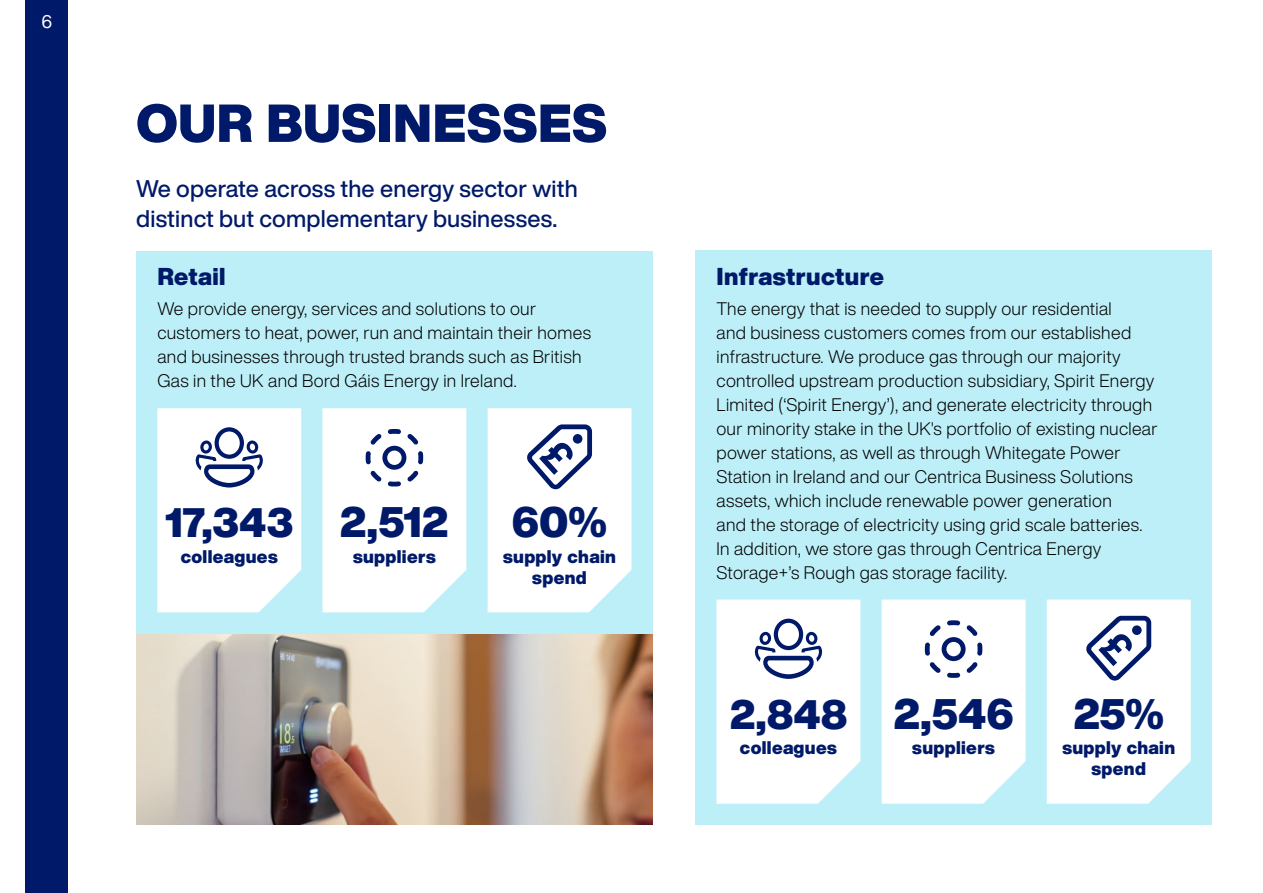
<style>
.page{position:relative;width:1263px;height:893px;background:#fff}
.page>*{position:absolute;margin:0;border:0;box-sizing:border-box;transform-origin:0 0}
.t1{font:900 52.5px "Helvetica Now Display";letter-spacing:.01em;color:#001a69}
.t2{font:900 42px "Helvetica Now Display";letter-spacing:-.01em;color:#001a69}
.t3{font:900 40.5px "Helvetica Now Display";color:#001a69}
.t4{font:900 24px "Helvetica Now Display";letter-spacing:.02em;color:#001a69}
.t5{font:500 23.7px/30px "Helvetica Now Display";letter-spacing:.01em;color:#001a69}
.t6{font:900 18px/21px "Helvetica Now Display";letter-spacing:.02em;color:#001a69;text-align:center}
.t7{font:18px "Helvetica Now Display";color:#fff}
.t8{font:300 17.85px/24px "Helvetica Now Display";letter-spacing:.02em;color:#000}
</style>
<div class="page">
<div style="left:26px;top:0;width:42px;height:893px;background:#001a69"></div>
<img style="left:136px;top:634px;width:517px;height:191px">
<div style="left:136px;top:251px;width:517px;height:383px;background:#bdeff8"></div>
<div style="left:695px;top:251px;width:517px;height:574px;background:#bdeff8"></div>
<svg style="left:322px;top:408px;width:144px;height:204px;background:#f5f8fa"></svg>
<div style="left:882px;top:600px;width:143px;height:204px;background:#fff"></div>
<svg style="left:157px;top:408px;width:144px;height:204px;background:#f1f4f8"></svg>
<svg style="left:716px;top:600px;width:144px;height:204px;background:#f1f4f8"></svg>
<svg style="left:488px;top:408px;width:143px;height:204px;background:#f1f4f7"></svg>
<svg style="left:1047px;top:600px;width:144px;height:204px;background:#f0f3f7"></svg>
<p class="t7" style="left:41px;top:9px;width:12px">6</p>
<h1 class="t1" style="left:136px;top:88px;width:472px">OUR BUSINESSES</h1>
<h3 class="t5" style="left:136px;top:173px;width:443px">We operate across the energy sector with distinct but complementary businesses.</h3>
<h3 class="t4" style="left:157px;top:260px;width:70px">Retail</h3>
<p class="t8" style="left:157px;top:296px;width:435px">We provide energy, services and solutions to our customers to heat, power, run and maintain their homes and businesses through trusted brands such as British Gas in the UK and Bord Gáis Energy in Ireland.</p>
<h3 class="t3" style="left:165px;top:495px;width:130px">17,343</h3>
<p class="t6" style="left:181px;top:546px;width:98px">colleagues</p>
<h2 class="t2" style="left:340px;top:494px;width:110px">2,512</h2>
<p class="t6" style="left:353px;top:546px;width:84px">suppliers</p>
<h2 class="t2" style="left:512px;top:494px;width:97px">60%</h2>
<p class="t6" style="left:503px;top:546px;width:114px">supply chain spend</p>
<h3 class="t4" style="left:716px;top:260px;width:169px">Infrastructure</h3>
<p class="t8" style="left:716px;top:296px;width:443px">The energy that is needed to supply our residential<br>and business customers comes from our established infrastructure. We produce gas through our majority controlled upstream production subsidiary, Spirit Energy Limited (‘Spirit Energy’), and generate electricity through our minority stake in the UK's portfolio of existing nuclear power stations, as well as through Whitegate Power Station in Ireland and our Centrica Business Solutions assets, which include renewable power generation<br>and the storage of electricity using grid scale batteries.<br>In addition, we store gas through Centrica Energy Storage+’s Rough gas storage facility.</p>
<h3 class="t3" style="left:730px;top:687px;width:119px">2,848</h3>
<p class="t6" style="left:740px;top:737px;width:98px">colleagues</p>
<h2 class="t2" style="left:893px;top:685px;width:122px">2,546</h2>
<p class="t6" style="left:912px;top:737px;width:84px">suppliers</p>
<h2 class="t2" style="left:1073px;top:685px;width:92px">25%</h2>
<p class="t6" style="left:1062px;top:737px;width:114px">supply chain spend</p>
</div>
